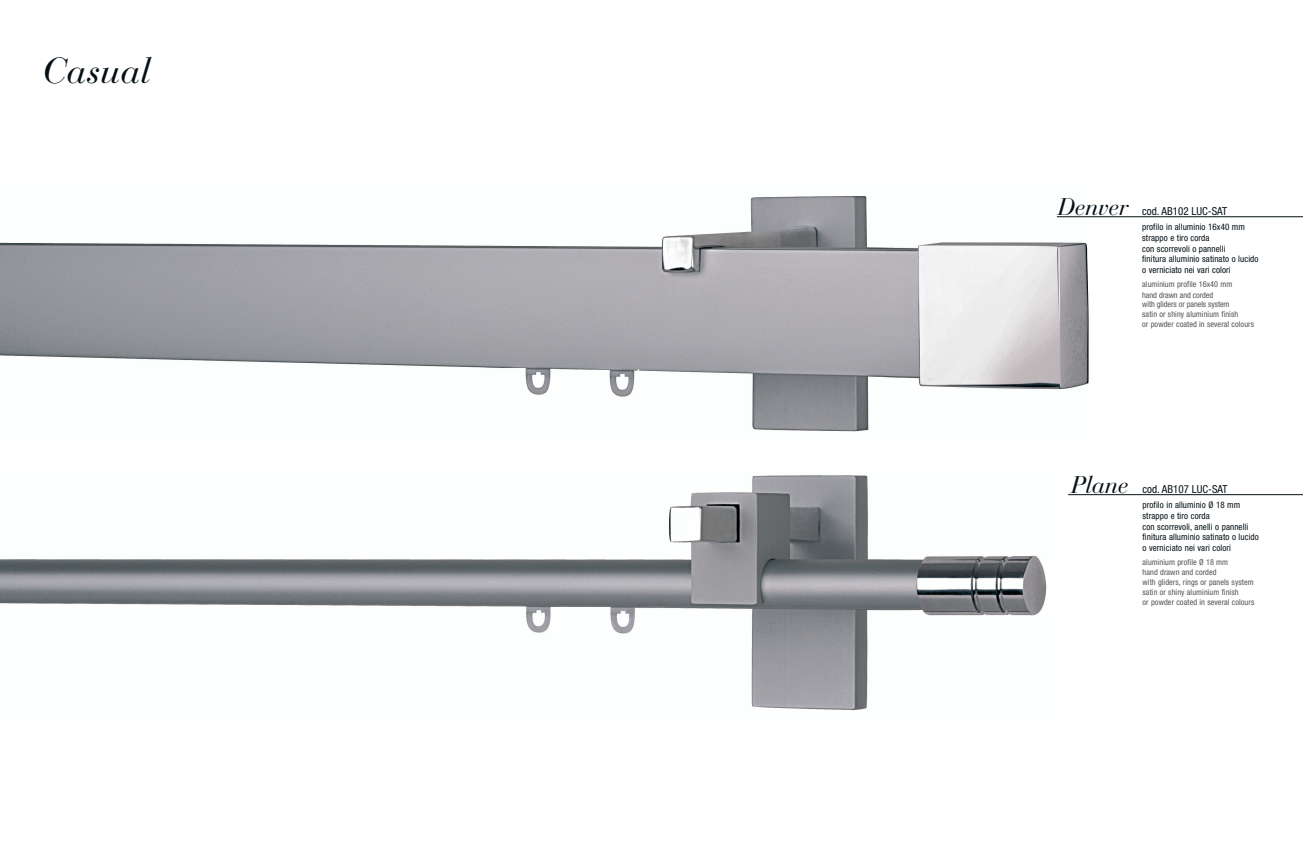
<style>
.page{position:relative;width:1303px;height:841px;background:#fff}
.page>*{position:absolute;margin:0;border:0;box-sizing:border-box;transform-origin:0 0}
.t1{font:italic 36px "Bauer Bodoni";color:#051016}
.t2{font:italic 24px "Bauer Bodoni";letter-spacing:-.01em;color:#051016}
.t3{font:condensed 11px "Helvetica Neue";color:#051016}
.t4{font:condensed 9px/10.8px "Helvetica Neue";letter-spacing:.01em;color:#051016}
.t5{font:condensed 8.2px/9.9px "Helvetica Neue";letter-spacing:.01em;color:#515459}
</style>
<div class="page">
<img style="left:0;top:196px;width:1094px;height:236px">
<hr style="left:1057px;top:217px;width:246px;height:1px;background:#051016">
<img style="left:0;top:475px;width:1047px;height:236px">
<hr style="left:1068px;top:494px;width:235px;height:1px;background:#051016">
<h1 class="t1" style="left:43px;top:57px;width:110px">Casual</h1>
<h2 class="t2" style="left:1058px;top:197px;width:72px">Denver</h2>
<h3 class="t3" style="left:1142px;top:207px;width:86px">cod. AB102 LUC-SAT</h3>
<p class="t4" style="left:1142px;top:222px;width:118px">profilo in alluminio 16x40 mm strappo e tiro corda<br>con scorrevoli o pannelli<br>finitura alluminio satinato o lucido o verniciato nei vari colori</p>
<p class="t5" style="left:1142px;top:280px;width:113px">aluminium profile 16x40 mm<br>hand drawn and corded<br>with gliders or panels system<br>satin or shiny aluminium finish<br>or powder coated in several colours</p>
<h2 class="t2" style="left:1071px;top:475px;width:59px">Plane</h2>
<h3 class="t3" style="left:1143px;top:485px;width:86px">cod. AB107 LUC-SAT</h3>
<p class="t4" style="left:1143px;top:500px;width:118px">profilo in alluminio Ø 18 mm strappo e tiro corda<br>con scorrevoli, anelli o pannelli finitura alluminio satinato o lucido o verniciato nei vari colori</p>
<p class="t5" style="left:1143px;top:558px;width:113px">aluminium profile Ø 18 mm<br>hand drawn and corded<br>with gliders, rings or panels system satin or shiny aluminium finish<br>or powder coated in several colours</p>
</div>
